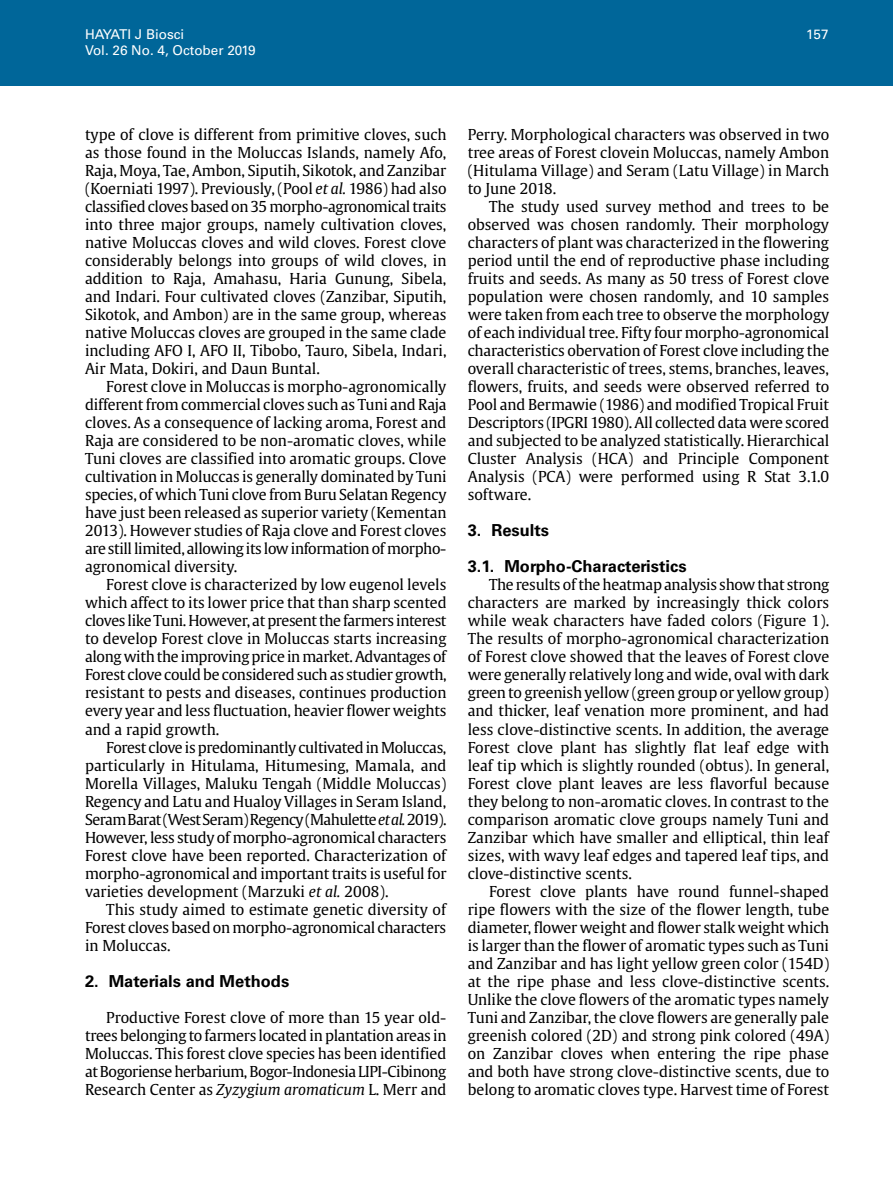
<style>
.page{position:relative;width:893px;height:1191px;background:#fff}
.page>*{position:absolute;margin:0;border:0;box-sizing:border-box;transform-origin:0 0}
.t1{font:700 16.5px/36px "Univers LT Std";color:#000}
.t2{font:15px/18px "Gulliver";color:#000;text-align:justify}
.t3{font:13.5px "Univers LT Std";color:#fff}
.s1{font-style:italic}
</style>
<div class="page">
<div style="left:0;top:0;width:893px;height:85px;background:#069"></div>
<p class="t3" style="left:85px;top:26px;width:101px">HAYATI J Biosci</p>
<p class="t3" style="left:806px;top:26px;width:24px">157</p>
<p class="t3" style="left:85px;top:43px;width:172px">Vol. 26 No. 4, October 2019</p>
<p class="t2" style="left:85px;top:126px;width:363px">type of clove is different from primitive cloves, such as those found in the Moluccas Islands, namely Afo, Raja, Moya, Tae, Ambon, Siputih, Sikotok, and Zanzibar (Koerniati 1997). Previously, (Pool <span class="s1">et al.</span> 1986) had also classified cloves based on 35 morpho-agronomical traits into three major groups, namely cultivation cloves, native Moluccas cloves and wild cloves. Forest clove considerably belongs into groups of wild cloves, in addition to Raja, Amahasu, Haria Gunung, Sibela, and Indari. Four cultivated cloves (Zanzibar, Siputih, Sikotok, and Ambon) are in the same group, whereas native Moluccas cloves are grouped in the same clade including AFO I, AFO II, Tibobo, Tauro, Sibela, Indari, Air Mata, Dokiri, and Daun Buntal.</p>
<p class="t2" style="left:85px;top:378px;width:363px;text-indent:21px">Forest clove in Moluccas is morpho-agronomically different from commercial cloves such as Tuni and Raja cloves. As a consequence of lacking aroma, Forest and Raja are considered to be non-aromatic cloves, while Tuni cloves are classified into aromatic groups. Clove cultivation in Moluccas is generally dominated by Tuni species, of which Tuni clove from Buru Selatan Regency have just been released as superior variety (Kementan 2013). However studies of Raja clove and Forest cloves are still limited, allowing its low information of morpho&shy;agronomical diversity.</p>
<p class="t2" style="left:85px;top:576px;width:363px;text-indent:21px">Forest clove is characterized by low eugenol levels which affect to its lower price that than sharp scented cloves like Tuni. However, at present the farmers interest to develop Forest clove in Moluccas starts increasing along with the improving price in market. Advantages of Forest clove could be considered such as studier growth, resistant to pests and diseases, continues production every year and less fluctuation, heavier flower weights and a rapid growth.</p>
<p class="t2" style="left:85px;top:738px;width:363px;text-indent:21px">Forest clove is predominantly cultivated in Moluccas, particularly in Hitulama, Hitumesing, Mamala, and Morella Villages, Maluku Tengah (Middle Moluccas)<br>Regency and Latu and Hualoy Villages in Seram Island, Seram Barat (West Seram) Regency (Mahulette <span class="s1">et al.</span> 2019).<br>However, less study of morpho-agronomical characters Forest clove have been reported. Characterization of morpho-agronomical and important traits is useful for varieties development (Marzuki <span class="s1">et al.</span> 2008).</p>
<p class="t2" style="left:85px;top:900px;width:363px;text-indent:21px">This study aimed to estimate genetic diversity of Forest cloves based on morpho-agronomical characters in Moluccas.</p>
<p class="t1" style="left:85px;top:963px;width:206px">2. Materials and Methods</p>
<p class="t2" style="left:85px;top:1008px;width:363px;text-indent:21px">Productive Forest clove of more than 15 year old&shy;trees belonging to farmers located in plantation areas in Moluccas. This forest clove species has been identified at Bogoriense herbarium, Bogor-Indonesia LIPI-Cibinong Research Center as <span class="s1">Zyzygium aromaticum</span> L. Merr and</p>
<p class="t2" style="left:468px;top:126px;width:363px">Perry. Morphological characters was observed in two tree areas of Forest clovein Moluccas, namely Ambon (Hitulama Village) and Seram (Latu Village) in March to June 2018.</p>
<p class="t2" style="left:468px;top:198px;width:363px;text-indent:21px">The study used survey method and trees to be observed was chosen randomly. Their morphology characters of plant was characterized in the flowering period until the end of reproductive phase including fruits and seeds. As many as 50 tress of Forest clove population were chosen randomly, and 10 samples were taken from each tree to observe the morphology of each individual tree. Fifty four morpho-agronomical characteristics obervation of Forest clove including the overall characteristic of trees, stems, branches, leaves, flowers, fruits, and seeds were observed referred to Pool and Bermawie (1986) and modified Tropical Fruit Descriptors (IPGRI 1980). All collected data were scored and subjected to be analyzed statistically. Hierarchical Cluster Analysis (HCA) and Principle Component Analysis (PCA) were performed using R Stat 3.1.0 software.</p>
<p class="t1" style="left:468px;top:513px;width:220px">3. Results<br>3.1. Morpho-Characteristics</p>
<p class="t2" style="left:468px;top:576px;width:363px;text-indent:21px">The results of the heatmap analysis show that strong characters are marked by increasingly thick colors while weak characters have faded colors (Figure 1).<br>The results of morpho-agronomical characterization of Forest clove showed that the leaves of Forest clove were generally relatively long and wide, oval with dark green to greenish yellow (green group or yellow group) and thicker, leaf venation more prominent, and had less clove-distinctive scents. In addition, the average Forest clove plant has slightly flat leaf edge with leaf tip which is slightly rounded (obtus). In general, Forest clove plant leaves are less flavorful because they belong to non-aromatic cloves. In contrast to the comparison aromatic clove groups namely Tuni and Zanzibar which have smaller and elliptical, thin leaf sizes, with wavy leaf edges and tapered leaf tips, and clove-distinctive scents.</p>
<p class="t2" style="left:468px;top:882px;width:363px;text-indent:21px">Forest clove plants have round funnel-shaped ripe flowers with the size of the flower length, tube diameter, flower weight and flower stalk weight which is larger than the flower of aromatic types such as Tuni and Zanzibar and has light yellow green color (154D) at the ripe phase and less clove-distinctive scents.<br>Unlike the clove flowers of the aromatic types namely Tuni and Zanzibar, the clove flowers are generally pale greenish colored (2D) and strong pink colored (49A) on Zanzibar cloves when entering the ripe phase and both have strong clove-distinctive scents, due to belong to aromatic cloves type. Harvest time of Forest</p>
</div>
